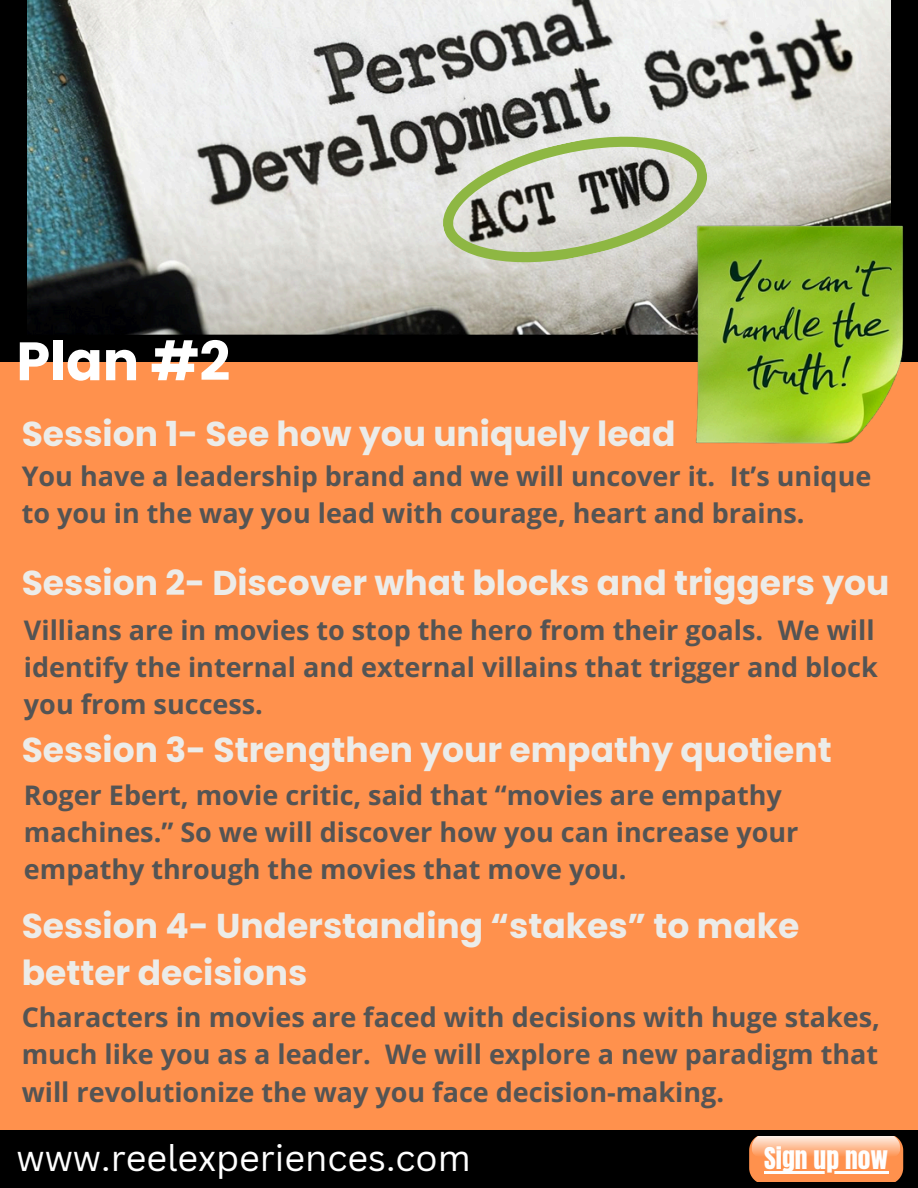
<style>
.page{position:relative;width:918px;height:1188px;background:#ff914d}
.page>*{position:absolute;margin:0;border:0;box-sizing:border-box;transform-origin:0 0}
.t1{font:700 54px "Poppins";color:#fff}
.t2{font:36px "Canva Sans";color:#fff}
.t3{font:700 34.5px/47.2px "Poppins";color:#ecece9}
.t4{font:700 27px/37.2px "Open Sans";color:#545454}
.t5{font:25.5px "Anton";color:#fefefe}
</style>
<div class="page">
<div style="left:0;top:1130px;width:918px;height:58px;background:#000"></div>
<svg style="left:0;top:0;width:918px;height:361px"></svg>
<svg style="left:437px;top:128px;width:202px;height:143px"></svg>
<img style="left:639px;top:115px;width:279px;height:329px">
<svg style="left:749px;top:1137px;width:154px;height:45px"></svg>
<hr style="left:764px;top:1171px;width:124px;height:2px;background:#fefefe">
<h4 class="t1" style="left:16px;top:324px;width:215px">Plan #2</h4>
<p class="t3" style="left:22px;top:411px;width:655px">Session 1- See how you uniquely lead</p>
<h4 class="t4" style="left:22px;top:457px;width:851px">You have a leadership brand and we will uncover it. It’s unique to you in the way you lead with courage, heart and brains.</h4>
<p class="t3" style="left:22px;top:559px;width:869px">Session 2- Discover what blocks and triggers you</p>
<h2 class="t4" style="left:24px;top:611px;width:855px;text-align:justify">Villians are in movies to stop the hero from their goals. We will identify the internal and external villains that trigger and block you from success.</h2>
<h1 class="t3" style="left:22px;top:727px;width:812px">Session 3- Strengthen your empathy quotient</h1>
<h4 class="t4" style="left:24px;top:775px;width:776px">Roger Ebert, movie critic, said that “movies are empathy machines.” So we will discover how you can increase your empathy through the movies that move you.</h4>
<h2 class="t3" style="left:22px;top:902px;width:779px">Session 4- Understanding “stakes” to make better decisions</h2>
<h2 class="t4" style="left:22px;top:998px;width:860px;text-align:justify">Characters in movies are faced with decisions with huge stakes, much like you as a leader. We will explore a new paradigm that will revolutionize the way you face decision-making.</h2>
<h2 class="t2" style="left:16px;top:1132px;width:456px">www.reelexperiences.com</h2>
<h4 class="t5" style="left:764px;top:1140px;width:126px">SIGN UP NOW</h4>
</div>
